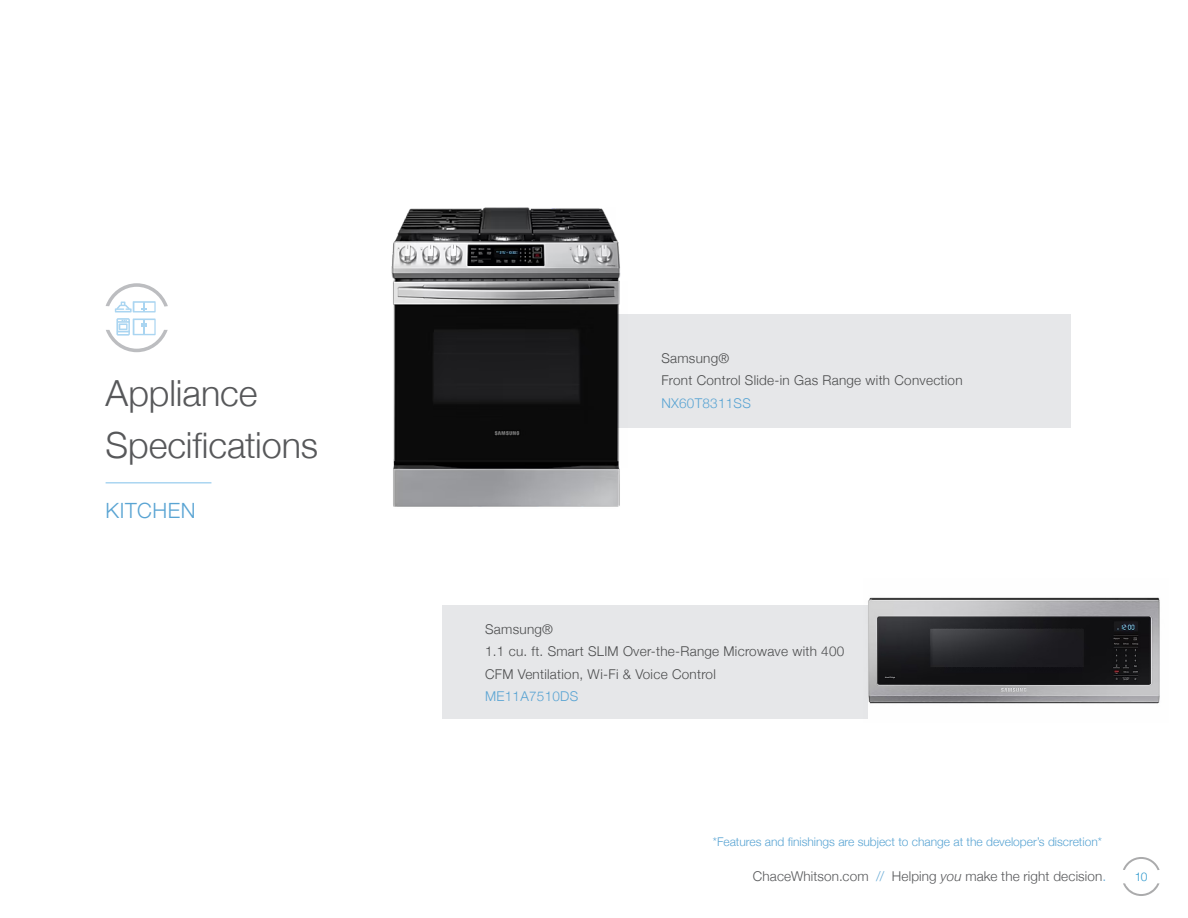
<style>
.page{position:relative;width:1188px;height:918px;background:#fff}
.page>*{position:absolute;margin:0;border:0;box-sizing:border-box;transform-origin:0 0}
.t1{font:300 36px "Helvetica Neue";letter-spacing:-.005em;color:#57585a}
.t2{font:300 21px "Helvetica Neue";letter-spacing:.03em;color:#59a4d3}
.ParaStyle26-Leading_Auto__Align_Centered{font:300 13.5px/22.5px "Helvetica Neue";letter-spacing:.02em;color:#4b4c4d}
.t3{font:300 13.5px "Helvetica Neue";letter-spacing:.01em;color:#57585a}
.ParaStyle26-Leading_Auto__Align_Centered-2{font:300 13.5px "Helvetica Neue";letter-spacing:.02em;color:#59a4d3}
.t4{font:300 12px "Helvetica Neue";color:#59a4d3}
.t5{font:300 12px "Helvetica Neue";color:#2f99cd}
.s1{color:#62a8d5}
.s2{font-style:italic}
</style>
<div class="page">
<svg style="left:1123px;top:857px;width:37px;height:13px"></svg>
<svg style="left:1123px;top:883px;width:37px;height:13px"></svg>
<div style="left:442px;top:605px;width:425px;height:114px;background:#e6e7e9"></div>
<hr style="left:106px;top:482px;width:105px;height:2px;background:#aad5f1">
<img style="left:391px;top:207px;width:254px;height:300px">
<img style="left:867px;top:597px;width:293px;height:122px">
<svg style="left:106px;top:283px;width:62px;height:29px"></svg>
<svg style="left:106px;top:318px;width:62px;height:34px"></svg>
<div style="left:617px;top:315px;width:454px;height:113px;background:#e6e7e9"></div>
<p class="t1" style="left:106px;top:364px;width:153px">Appliance</p>
<p class="t1" style="left:106px;top:416px;width:214px">Specifications</p>
<p class="t2" style="left:106px;top:494px;width:91px">KITCHEN</p>
<p class="ParaStyle26-Leading_Auto__Align_Centered" style="left:661px;top:346px;width:69px">Samsung®</p>
<p class="ParaStyle26-Leading_Auto__Align_Centered" style="left:661px;top:368px;width:303px">Front Control Slide-in Gas Range with Convection</p>
<p class="ParaStyle26-Leading_Auto__Align_Centered-2" style="left:661px;top:392px;width:91px">NX60T8311SS</p>
<p class="ParaStyle26-Leading_Auto__Align_Centered" style="left:485px;top:617px;width:69px">Samsung®</p>
<p class="ParaStyle26-Leading_Auto__Align_Centered" style="left:485px;top:639px;width:361px">1.1 cu. ft. Smart SLIM Over-the-Range Microwave with 400<br>CFM Ventilation, Wi-Fi &amp; Voice Control</p>
<p class="ParaStyle26-Leading_Auto__Align_Centered-2" style="left:485px;top:686px;width:95px">ME11A7510DS</p>
<p class="t4" style="left:713px;top:832px;width:391px">*Features and finishings are subject to change at the developer’s discretion*</p>
<p class="t3" style="left:753px;top:865px;width:355px">ChaceWhitson.com <span class="s1">//</span> Helping <span class="s2">you</span> make the right decision<span class="s1">.</span></p>
<p class="t5" style="left:1135px;top:867px;width:14px">10</p>
</div>
